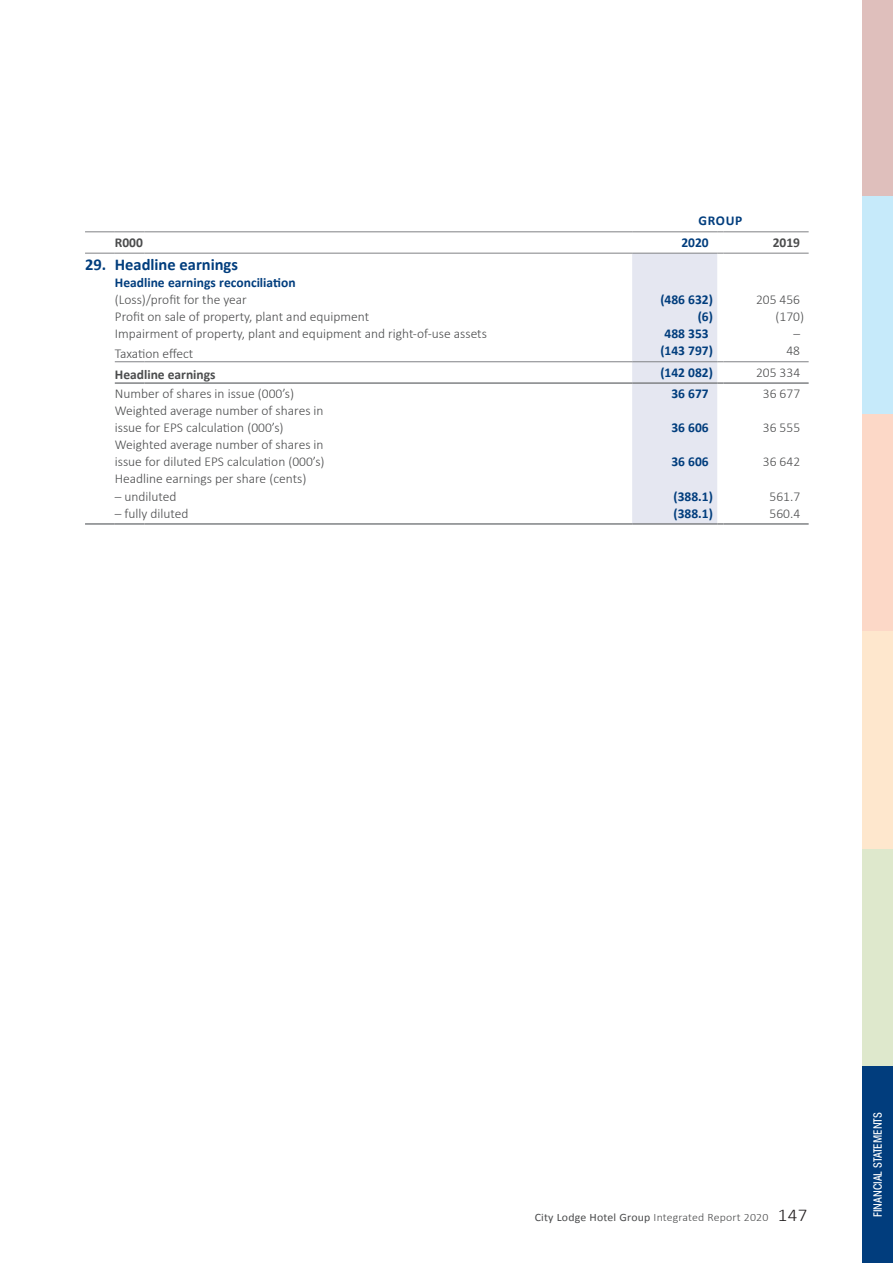
<style>
.page{position:relative;width:893px;height:1263px;background:#fff}
.page>*{position:absolute;margin:0;border:0;box-sizing:border-box;transform-origin:0 0}
.t1{font:700 16.5px "Calibri";color:#013d7d}
.t2{font:300 13.5px/17.1px "Calibri";color:#4b4c4d}
.t3{font:700 13.5px "Calibri";color:#013d7d}
.t4{font:700 13.5px "Calibri";color:#4b4c4d}
.t5{font:300 11.25px "Calibri";letter-spacing:.015em;color:#4b4c4d;scale:1.05 1}
.t6{font:500 condensed 11.25px "ITC Avant Garde Std";color:#fff}
.s1{font-weight:400}
.s2{font-size:18px;color:#231f20}
</style>
<div class="page">
<hr style="left:85px;top:523px;width:30px;height:2px;background:#808285">
<hr style="left:85px;top:231px;width:30px;height:1px;background:#808285">
<hr style="left:115px;top:231px;width:30px;height:1px;background:#808285">
<hr style="left:145px;top:231px;width:487px;height:1px;background:#808285">
<hr style="left:632px;top:231px;width:85px;height:1px;background:#808285">
<hr style="left:724px;top:231px;width:85px;height:1px;background:#808285">
<hr style="left:85px;top:253px;width:30px;height:1px;background:#808285">
<hr style="left:115px;top:253px;width:30px;height:1px;background:#808285">
<hr style="left:145px;top:253px;width:487px;height:1px;background:#808285">
<hr style="left:724px;top:253px;width:85px;height:1px;background:#808285">
<hr style="left:724px;top:523px;width:85px;height:2px;background:#808285">
<hr style="left:115px;top:523px;width:30px;height:2px;background:#808285">
<hr style="left:145px;top:523px;width:487px;height:2px;background:#808285">
<hr style="left:115px;top:361px;width:30px;height:1px;background:#808285">
<hr style="left:145px;top:361px;width:487px;height:1px;background:#808285">
<hr style="left:724px;top:361px;width:85px;height:1px;background:#808285">
<hr style="left:115px;top:382px;width:30px;height:2px;background:#808285">
<hr style="left:145px;top:382px;width:487px;height:2px;background:#808285">
<svg style="left:632px;top:253px;width:92px;height:272px;background:#e5e6f0"></svg>
<hr style="left:724px;top:382px;width:85px;height:2px;background:#808285">
<div style="left:862px;top:0;width:31px;height:197px;background:#dfbfbc"></div>
<div style="left:862px;top:197px;width:31px;height:217px;background:#c6eafa"></div>
<div style="left:862px;top:414px;width:31px;height:217px;background:#fcd8c7"></div>
<div style="left:862px;top:631px;width:31px;height:218px;background:#fee7cd"></div>
<div style="left:862px;top:849px;width:31px;height:218px;background:#dee8cc"></div>
<div style="left:862px;top:1066px;width:31px;height:197px;background:#013d7d"></div>
<p class="t3" style="left:698px;top:212px;width:45px">GROUP</p>
<p class="t4" style="left:115px;top:234px;width:30px">R000</p>
<p class="t3" style="left:681px;top:234px;width:29px">2020</p>
<p class="t4" style="left:773px;top:234px;width:29px">2019</p>
<p class="t1" style="left:85px;top:254px;width:154px">29. Headline earnings</p>
<p class="t3" style="left:115px;top:274px;width:182px">Headline earnings reconciliation</p>
<p class="t2" style="left:115px;top:290px;width:134px">(Loss)/profit for the year</p>
<p class="t3" style="left:660px;top:291px;width:54px">(486 632)</p>
<p class="t2" style="left:756px;top:290px;width:46px">205 456</p>
<p class="t2" style="left:115px;top:308px;width:256px">Profit on sale of property, plant and equipment</p>
<p class="t3" style="left:698px;top:308px;width:17px">(6)</p>
<p class="t2" style="left:776px;top:308px;width:30px">(170)</p>
<p class="t2" style="left:115px;top:325px;width:374px">Impairment of property, plant and equipment and right-of-use assets</p>
<p class="t3" style="left:665px;top:325px;width:46px">488 353</p>
<p class="t2" style="left:793px;top:325px;width:8px">–</p>
<p class="t2" style="left:115px;top:344px;width:80px">Taxation effect</p>
<p class="t3" style="left:660px;top:342px;width:54px">(143 797)</p>
<p class="t2" style="left:786px;top:342px;width:15px">48</p>
<p class="t4" style="left:115px;top:366px;width:102px">Headline earnings</p>
<p class="t3" style="left:660px;top:364px;width:54px">(142 082)</p>
<p class="t2" style="left:756px;top:363px;width:46px">205 334</p>
<p class="t2" style="left:115px;top:384px;width:181px">Number of shares in issue (000’s)</p>
<p class="t3" style="left:671px;top:385px;width:39px">36 677</p>
<p class="t2" style="left:763px;top:384px;width:39px">36 677</p>
<p class="t2" style="left:115px;top:401px;width:210px">Weighted average number of shares in issue for EPS calculation (000’s)</p>
<p class="t3" style="left:671px;top:419px;width:39px">36 606</p>
<p class="t2" style="left:763px;top:419px;width:39px">36 555</p>
<p class="t2" style="left:115px;top:436px;width:211px">Weighted average number of shares in issue for diluted EPS calculation (000’s)</p>
<p class="t3" style="left:671px;top:453px;width:39px">36 606</p>
<p class="t2" style="left:763px;top:453px;width:39px">36 642</p>
<p class="t2" style="left:115px;top:470px;width:193px">Headline earnings per share (cents)</p>
<p class="t2" style="left:115px;top:487px;width:63px">– undiluted</p>
<p class="t3" style="left:673px;top:487px;width:41px">(388.1)</p>
<p class="t2" style="left:769px;top:487px;width:32px">561.7</p>
<p class="t2" style="left:115px;top:504px;width:75px">– fully diluted</p>
<p class="t3" style="left:673px;top:504px;width:41px">(388.1)</p>
<p class="t2" style="left:769px;top:504px;width:32px">560.4</p>
<p class="t5" style="left:535px;top:1211px;width:261px"><span class="s1">City Lodge Hotel Group</span> Integrated Report 2020 <span class="s2">147</span></p>
<p class="t6" style="left:871px;top:1217px;width:107px;rotate:-90deg">FINANCIAL STATEMENTS</p>
</div>
